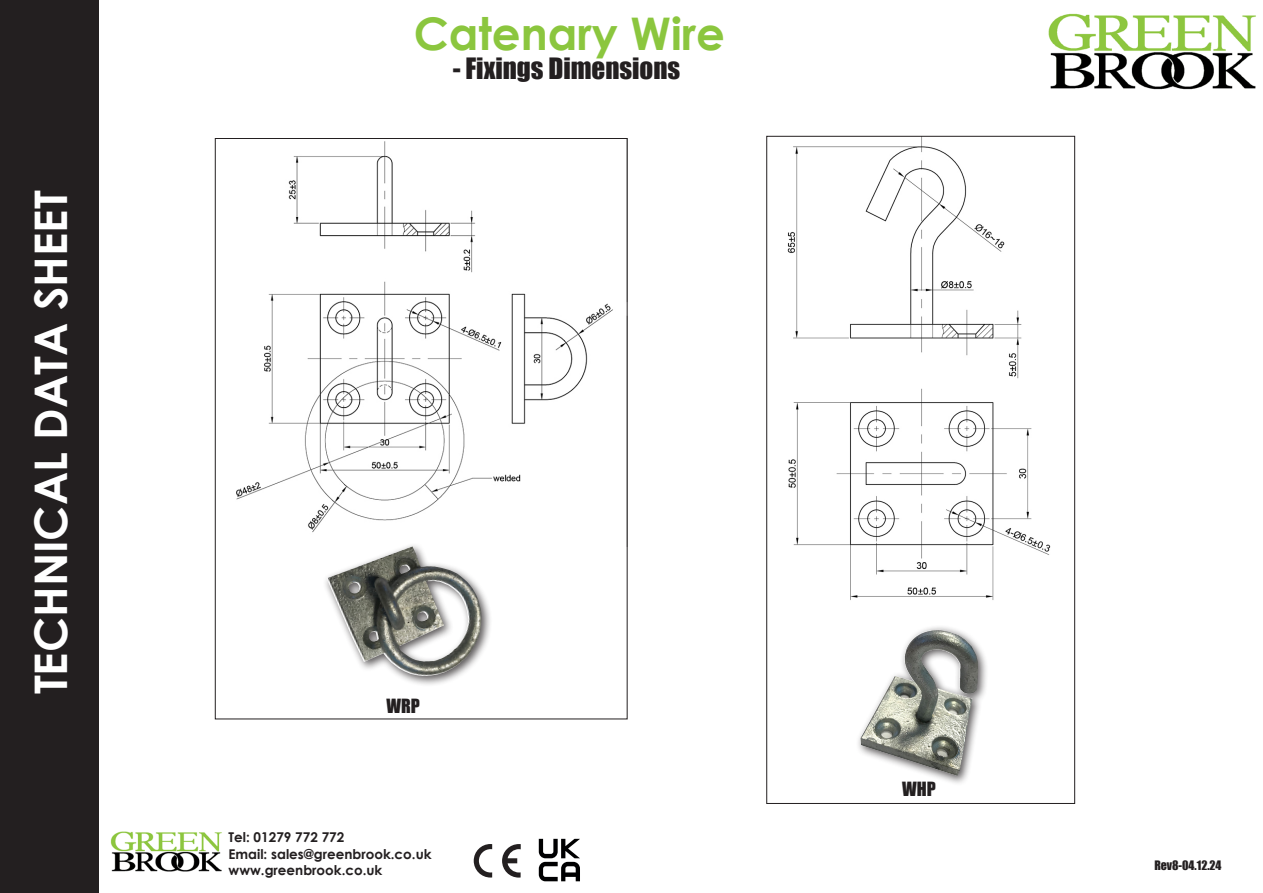
<style>
.page{position:relative;width:1263px;height:893px;background:#fff}
.page>*{position:absolute;margin:0;border:0;box-sizing:border-box;transform-origin:0 0}
.t1{font:700 45px "Century Gothic";color:#fff}
.t2{font:700 45px "Century Gothic";color:#8bc63e}
.t3{font:27px "Impact";color:#231f20}
.t4{font:18px "Impact";color:#231f20}
.t5{font:700 13.5px "Century Gothic";color:#231f20}
.t6{font:12px "Impact";color:#231f20}
</style>
<div class="page">
<div style="left:0;top:0;width:99px;height:893px;background:#231f20"></div>
<img style="left:110px;top:831px;width:112px;height:41px">
<svg style="left:502px;top:844px;width:19px;height:34px"></svg>
<svg style="left:474px;top:844px;width:18px;height:33px"></svg>
<svg style="left:539px;top:839px;width:41px;height:42px"></svg>
<img style="left:236px;top:141px;width:377px;height:392px">
<div style="left:322px;top:542px;width:171px;height:145px;background:#231f20;opacity:.75"></div>
<img style="left:327px;top:546px;width:154px;height:130px">
<img style="left:787px;top:138px;width:264px;height:462px">
<div style="left:855px;top:624px;width:134px;height:162px;background:#231f20;opacity:.75"></div>
<img style="left:860px;top:630px;width:118px;height:146px">
<img style="left:1048px;top:13px;width:208px;height:77px">
<p class="t1" style="left:17px;top:694px;width:506px;rotate:-90deg">TECHNICAL DATA SHEET</p>
<p class="t2" style="left:414px;top:-1px;width:313px">Catenary Wire</p>
<p class="t3" style="left:453px;top:47px;width:229px">- Fixings Dimensions</p>
<p class="t4" style="left:387px;top:692px;width:35px">WRP</p>
<p class="t4" style="left:902px;top:775px;width:35px">WHP</p>
<p class="t5" style="left:229px;top:827px;width:117px">Tel: 01279 772 772</p>
<p class="t5" style="left:229px;top:843px;width:205px">Email: sales@greenbrook.co.uk</p>
<p class="t5" style="left:229px;top:860px;width:155px">www.greenbrook.co.uk</p>
<p class="t6" style="left:1154px;top:855px;width:69px">Rev8-04.12.24</p>
</div>
